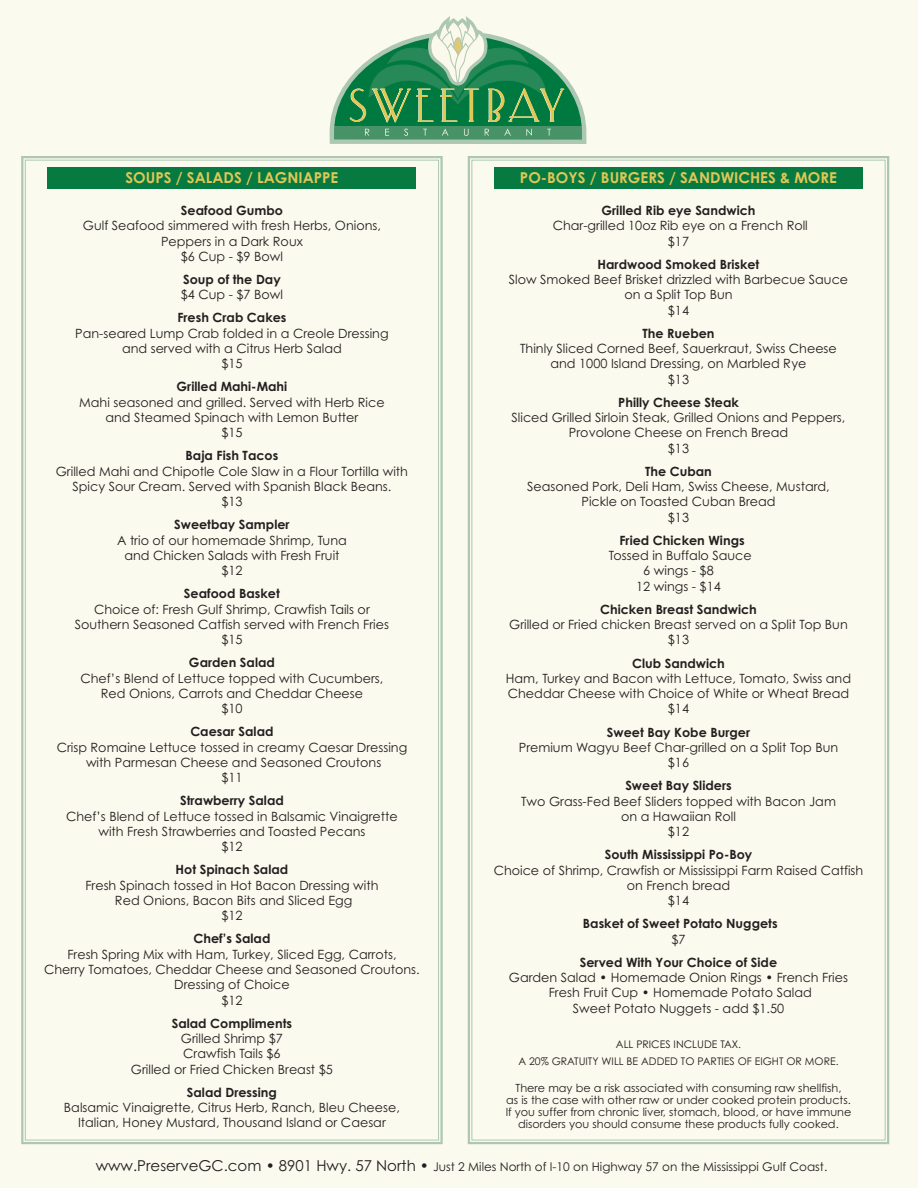
<style>
.page{position:relative;width:918px;height:1188px;background:#fbfaee}
.page>*{position:absolute;margin:0;border:0;box-sizing:border-box;transform-origin:0 0}
.t1{font:700 15px "Century Gothic";color:#e1c754}
.t2{font:12.75px/15.3px "Century Gothic";color:#231f20;text-align:center}
.t3{font:700 12.75px "Century Gothic";color:#231f20}
.t4{font:12px "Century Gothic";color:#231f20}
.t5{font:11.25px/12px "Century Gothic";color:#231f20;text-align:center}
.t6{font:10.5px/17.1px "Century Gothic";color:#231f20;text-align:center}
.s1{font-size:15px}
</style>
<div class="page">
<svg style="left:330px;top:16px;width:256px;height:477px"></svg>
<div style="left:468px;top:156px;width:421px;height:988px;border:2px solid #adc7b3"></div>
<div style="left:494px;top:167px;width:368px;height:22px;background:#077a42"></div>
<div style="left:21px;top:156px;width:422px;height:988px;border:2px solid #adc7b3"></div>
<div style="left:48px;top:167px;width:368px;height:22px;background:#077a42"></div>
<p class="t1" style="left:125px;top:172px;width:215px">SOUPS / SALADS / LAGNIAPPE</p>
<p class="t3" style="left:181px;top:206px;width:103px">Seafood Gumbo</p>
<p class="t2" style="left:83px;top:219px;width:299px">Gulf Seafood simmered with fresh Herbs, Onions,<br>Peppers in a Dark Roux<br>$6 Cup - $9 Bowl</p>
<p class="t3" style="left:183px;top:275px;width:99px">Soup of the Day</p>
<p class="t2" style="left:181px;top:288px;width:104px">$4 Cup - $7 Bowl</p>
<p class="t3" style="left:177px;top:313px;width:111px">Fresh Crab Cakes</p>
<p class="t2" style="left:75px;top:327px;width:315px">Pan-seared Lump Crab folded in a Creole Dressing and served with a Citrus Herb Salad<br>$15</p>
<p class="t3" style="left:177px;top:382px;width:112px">Grilled Mahi-Mahi</p>
<p class="t2" style="left:79px;top:396px;width:307px">Mahi seasoned and grilled. Served with Herb Rice and Steamed Spinach with Lemon Butter<br>$15</p>
<p class="t3" style="left:186px;top:451px;width:94px">Baja Fish Tacos</p>
<p class="t2" style="left:56px;top:465px;width:354px">Grilled Mahi and Chipotle Cole Slaw in a Flour Tortilla with<br>Spicy Sour Cream. Served with Spanish Black Beans.<br>$13</p>
<p class="t3" style="left:174px;top:520px;width:117px">Sweetbay Sampler</p>
<p class="t2" style="left:117px;top:534px;width:231px">A trio of our homemade Shrimp, Tuna and Chicken Salads with Fresh Fruit $12</p>
<p class="t3" style="left:184px;top:589px;width:97px">Seafood Basket</p>
<p class="t2" style="left:75px;top:603px;width:316px">Choice of: Fresh Gulf Shrimp, Crawfish Tails or<br>Southern Seasoned Catfish served with French Fries $15</p>
<p class="t3" style="left:189px;top:658px;width:87px">Garden Salad</p>
<p class="t2" style="left:81px;top:672px;width:304px">Chef’s Blend of Lettuce topped with Cucumbers,<br>Red Onions, Carrots and Cheddar Cheese<br>$10</p>
<p class="t3" style="left:190px;top:727px;width:85px">Caesar Salad</p>
<p class="t2" style="left:57px;top:741px;width:352px">Crisp Romaine Lettuce tossed in creamy Caesar Dressing with Parmesan Cheese and Seasoned Croutons<br>$11</p>
<p class="t3" style="left:180px;top:796px;width:105px">Strawberry Salad</p>
<p class="t2" style="left:66px;top:810px;width:333px">Chef’s Blend of Lettuce tossed in Balsamic Vinaigrette with Fresh Strawberries and Toasted Pecans<br>$12</p>
<p class="t3" style="left:176px;top:865px;width:114px">Hot Spinach Salad</p>
<p class="t2" style="left:85px;top:879px;width:295px">Fresh Spinach tossed in Hot Bacon Dressing with<br>Red Onions, Bacon Bits and Sliced Egg<br>$12</p>
<p class="t3" style="left:193px;top:934px;width:79px">Chef’s Salad</p>
<p class="t2" style="left:44px;top:948px;width:377px">Fresh Spring Mix with Ham, Turkey, Sliced Egg, Carrots,<br>Cherry Tomatoes, Cheddar Cheese and Seasoned Croutons.<br>Dressing of Choice<br>$12</p>
<p class="t3" style="left:172px;top:1018px;width:122px">Salad Compliments</p>
<p class="t2" style="left:131px;top:1032px;width:203px">Grilled Shrimp $7<br>Crawfish Tails $6<br>Grilled or Fried Chicken Breast $5</p>
<p class="t3" style="left:187px;top:1087px;width:92px">Salad Dressing</p>
<p class="t2" style="left:64px;top:1101px;width:337px">Balsamic Vinaigrette, Citrus Herb, Ranch, Bleu Cheese,<br>Italian, Honey Mustard, Thousand Island or Caesar</p>
<p class="t1" style="left:520px;top:172px;width:319px">PO-BOYS / BURGERS / SANDWICHES &amp; MORE</p>
<p class="t3" style="left:602px;top:206px;width:156px">Grilled Rib eye Sandwich</p>
<p class="t2" style="left:553px;top:219px;width:257px">Char-grilled 10oz Rib eye on a French Roll $17</p>
<p class="t3" style="left:598px;top:259px;width:163px">Hardwood Smoked Brisket</p>
<p class="t2" style="left:509px;top:273px;width:341px">Slow Smoked Beef Brisket drizzled with Barbecue Sauce on a Split Top Bun<br>$14</p>
<p class="t3" style="left:642px;top:328px;width:74px">The Rueben</p>
<p class="t2" style="left:520px;top:342px;width:318px">Thinly Sliced Corned Beef, Sauerkraut, Swiss Cheese and 1000 Island Dressing, on Marbled Rye<br>$13</p>
<p class="t3" style="left:618px;top:397px;width:122px">Philly Cheese Steak</p>
<p class="t2" style="left:512px;top:411px;width:335px">Sliced Grilled Sirloin Steak, Grilled Onions and Peppers,<br>Provolone Cheese on French Bread<br>$13</p>
<p class="t3" style="left:645px;top:466px;width:68px">The Cuban</p>
<p class="t2" style="left:527px;top:480px;width:304px">Seasoned Pork, Deli Ham, Swiss Cheese, Mustard,<br>Pickle on Toasted Cuban Bread<br>$13</p>
<p class="t3" style="left:619px;top:535px;width:127px">Fried Chicken Wings</p>
<p class="t2" style="left:609px;top:549px;width:145px">Tossed in Buffalo Sauce<br>6 wings - $8<br>12 wings - $14</p>
<p class="t3" style="left:600px;top:604px;width:158px">Chicken Breast Sandwich</p>
<p class="t2" style="left:509px;top:618px;width:340px">Grilled or Fried chicken Breast served on a Split Top Bun $13</p>
<p class="t3" style="left:632px;top:658px;width:94px">Club Sandwich</p>
<p class="t2" style="left:506px;top:672px;width:347px">Ham, Turkey and Bacon with Lettuce, Tomato, Swiss and<br>Cheddar Cheese with Choice of White or Wheat Bread $14</p>
<p class="t3" style="left:607px;top:727px;width:145px">Sweet Bay Kobe Burger</p>
<p class="t2" style="left:519px;top:741px;width:321px">Premium Wagyu Beef Char-grilled on a Split Top Bun $16</p>
<p class="t3" style="left:625px;top:781px;width:108px">Sweet Bay Sliders</p>
<p class="t2" style="left:521px;top:795px;width:316px">Two Grass-Fed Beef Sliders topped with Bacon Jam on a Hawaiian Roll<br>$12</p>
<p class="t3" style="left:605px;top:850px;width:149px">South Mississippi Po-Boy</p>
<p class="t2" style="left:494px;top:864px;width:371px">Choice of Shrimp, Crawfish or Mississippi Farm Raised Catfish on French bread<br>$14</p>
<p class="t3" style="left:583px;top:919px;width:196px">Basket of Sweet Potato Nuggets</p>
<p class="t2" style="left:671px;top:933px;width:16px">$7</p>
<p class="t3" style="left:580px;top:957px;width:199px">Served With Your Choice of Side</p>
<p class="t2" style="left:509px;top:971px;width:341px">Garden Salad • Homemade Onion Rings • French Fries<br>Fresh Fruit Cup • Homemade Potato Salad<br>Sweet Potato Nuggets - add $1.50</p>
<p class="t6" style="left:518px;top:1036px;width:322px">ALL PRICES INCLUDE TAX.<br>A 20% GRATUITY WILL BE ADDED TO PARTIES OF EIGHT OR MORE.</p>
<p class="t5" style="left:506px;top:1083px;width:347px">There may be a risk associated with consuming raw shellfish,<br>as is the case with other raw or under cooked protein products.<br>If you suffer from chronic liver, stomach, blood, or have immune disorders you should consume these products fully cooked.</p>
<p class="t4" style="left:96px;top:1163px;width:733px"><span class="s1">www.PreserveGC.com • 8901 Hwy. 57 North •</span> Just 2 Miles North of I-10 on Highway 57 on the Mississippi Gulf Coast.</p>
</div>
